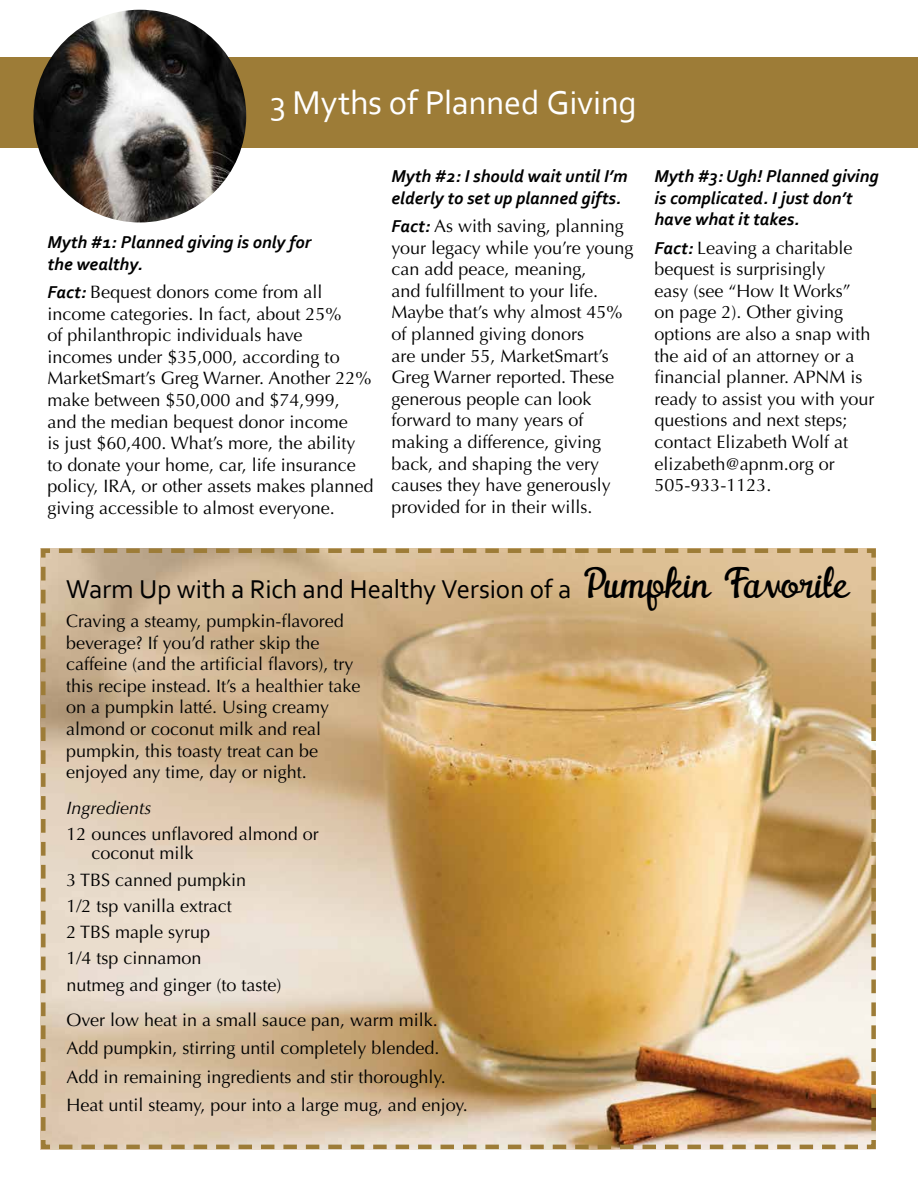
<style>
.page{position:relative;width:918px;height:1188px;background:#fff}
.page>*{position:absolute;margin:0;border:0;box-sizing:border-box;transform-origin:0 0}
.t1{font:34.5px "Corbel";letter-spacing:-.005em;color:#fff}
.t2{font:27px "Corbel";letter-spacing:-.005em;color:#000}
.t3{font:18px/21.6px "Optima";color:#000}
.t4{font:italic 700 18px/21.6px "Corbel";color:#000}
.t5{font:italic 18px "Optima";color:#000}
.s1{font-family:"Corbel";font-weight:700;font-style:italic}
.s2{font-family:"Watermelon";font-size:39px}
</style>
<div class="page">
<svg style="left:40px;top:548px;width:836px;height:602px;background:#d3b589"></svg>
<div style="left:0;top:57px;width:918px;height:90px;background:#9d7c37"></div>
<img style="left:33px;top:10px;width:213px;height:212px;border-radius:106px">
<h1 class="t1" style="left:270px;top:81px;width:368px">3 Myths of Planned Giving</h1>
<p class="t4" style="left:48px;top:231px;width:265px">Myth #1: Planned giving is only for the wealthy.</p>
<p class="t3" style="left:48px;top:281px;width:328px"><span class="s1">Fact:</span> Bequest donors come from all income categories. In fact, about 25%<br>of philanthropic individuals have<br>incomes under $35,000, according to MarketSmart’s Greg Warner. Another 22% make between $50,000 and $74,999,<br>and the median bequest donor income<br>is just $60,400. What’s more, the ability to donate your home, car, life insurance policy, IRA, or other assets makes planned giving accessible to almost everyone.</p>
<p class="t4" style="left:392px;top:165px;width:238px">Myth #2: I should wait until I’m elderly to set up planned gifts.</p>
<p class="t3" style="left:392px;top:215px;width:243px"><span class="s1">Fact:</span> As with saving, planning your legacy while you’re young can add peace, meaning,<br>and fulfillment to your life.<br>Maybe that’s why almost 45% of planned giving donors<br>are under 55, MarketSmart’s<br>Greg Warner reported. These generous people can look forward to many years of making a difference, giving back, and shaping the very causes they have generously provided for in their wills.</p>
<p class="t4" style="left:654px;top:165px;width:226px">Myth #3: Ugh! Planned giving is complicated. I just don’t have what it takes.</p>
<p class="t3" style="left:654px;top:237px;width:222px"><span class="s1">Fact:</span> Leaving a charitable bequest is surprisingly<br>easy (see “How It Works” on page 2). Other giving options are also a snap with the aid of an attorney or a financial planner. APNM is ready to assist you with your questions and next steps; contact Elizabeth Wolf at elizabeth@apnm.org or<br>505-933-1123.</p>
<h2 class="t2" style="left:66px;top:572px;width:784px">Warm Up with a Rich and Healthy Version of a <span class="s2">Pumpkin Favorite</span></h2>
<p class="t3" style="left:66px;top:610px;width:296px">Craving a steamy, pumpkin-flavored beverage? If you’d rather skip the caffeine (and the artificial flavors), try this recipe instead. It’s a healthier take on a pumpkin latté. Using creamy almond or coconut milk and real pumpkin, this toasty treat can be enjoyed any time, day or night.</p>
<p class="t5" style="left:66px;top:797px;width:87px">Ingredients</p>
<p class="t3" style="left:91px;top:824px;width:229px;line-height:19.5px;text-indent:-25px">12 ounces unflavored almond or coconut milk</p>
<p class="t3" style="left:66px;top:867px;width:217px;line-height:26.2px">3 TBS canned pumpkin<br>1/2 tsp vanilla extract<br>2 TBS maple syrup<br>1/4 tsp cinnamon<br>nutmeg and ginger (to taste)</p>
<p class="t3" style="left:66px;top:1006px;width:403px;line-height:28.3px">Over low heat in a small sauce pan, warm milk.<br>Add pumpkin, stirring until completely blended.<br>Add in remaining ingredients and stir thoroughly.<br>Heat until steamy, pour into a large mug, and enjoy.</p>
</div>
